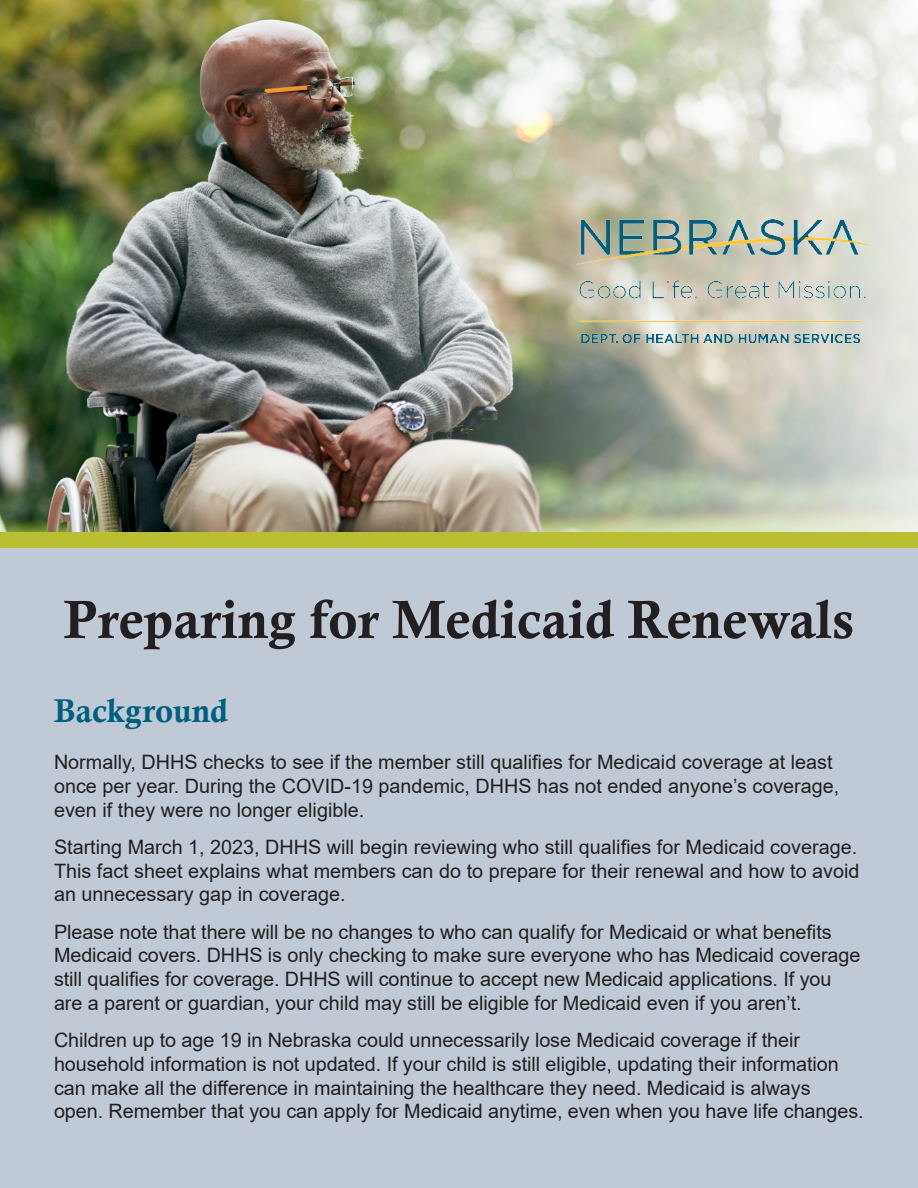
<style>
.page{position:relative;width:918px;height:1188px;background:#fff}
.page>*{position:absolute;margin:0;border:0;box-sizing:border-box;transform-origin:0 0}
.t1{font:54px "Calis MT Bol";color:#231f20}
.t2{font:33px "Calis MT Bol";color:#005f7e}
.t3{font:19.8px/23.7px "Arial";letter-spacing:-.005em;color:#231f20}
</style>
<div class="page">
<div style="left:0;top:538px;width:918px;height:650px;background:#bfcad6"></div>
<img style="left:0;top:0;width:918px;height:533px">
<img style="left:578px;top:220px;width:297px;height:122px">
<div style="left:0;top:533px;width:918px;height:15px;background:#b9be33"></div>
<p class="t1" style="left:64px;top:589px;width:792px">Preparing for Medicaid Renewals</p>
<p class="t2" style="left:54px;top:692px;width:176px">Background</p>
<p class="t3" style="left:54px;top:750px;width:787px">Normally, DHHS checks to see if the member still qualifies for Medicaid coverage at least once per year. During the COVID-19 pandemic, DHHS has not ended anyone’s coverage, even if they were no longer eligible.</p>
<p class="t3" style="left:54px;top:835px;width:807px;text-align:justify">Starting March 1, 2023, DHHS will begin reviewing who still qualifies for Medicaid coverage.<br>This fact sheet explains what members can do to prepare for their renewal and how to avoid an unnecessary gap in coverage.</p>
<p class="t3" style="left:54px;top:920px;width:808px">Please note that there will be no changes to who can qualify for Medicaid or what benefits Medicaid covers. DHHS is only checking to make sure everyone who has Medicaid coverage still qualifies for coverage. DHHS will continue to accept new Medicaid applications. If you are a parent or guardian, your child may still be eligible for Medicaid even if you aren’t.</p>
<p class="t3" style="left:54px;top:1028px;width:811px">Children up to age 19 in Nebraska could unnecessarily lose Medicaid coverage if their household information is not updated. If your child is still eligible, updating their information can make all the difference in maintaining the healthcare they need. Medicaid is always open. Remember that you can apply for Medicaid anytime, even when you have life changes.</p>
</div>
